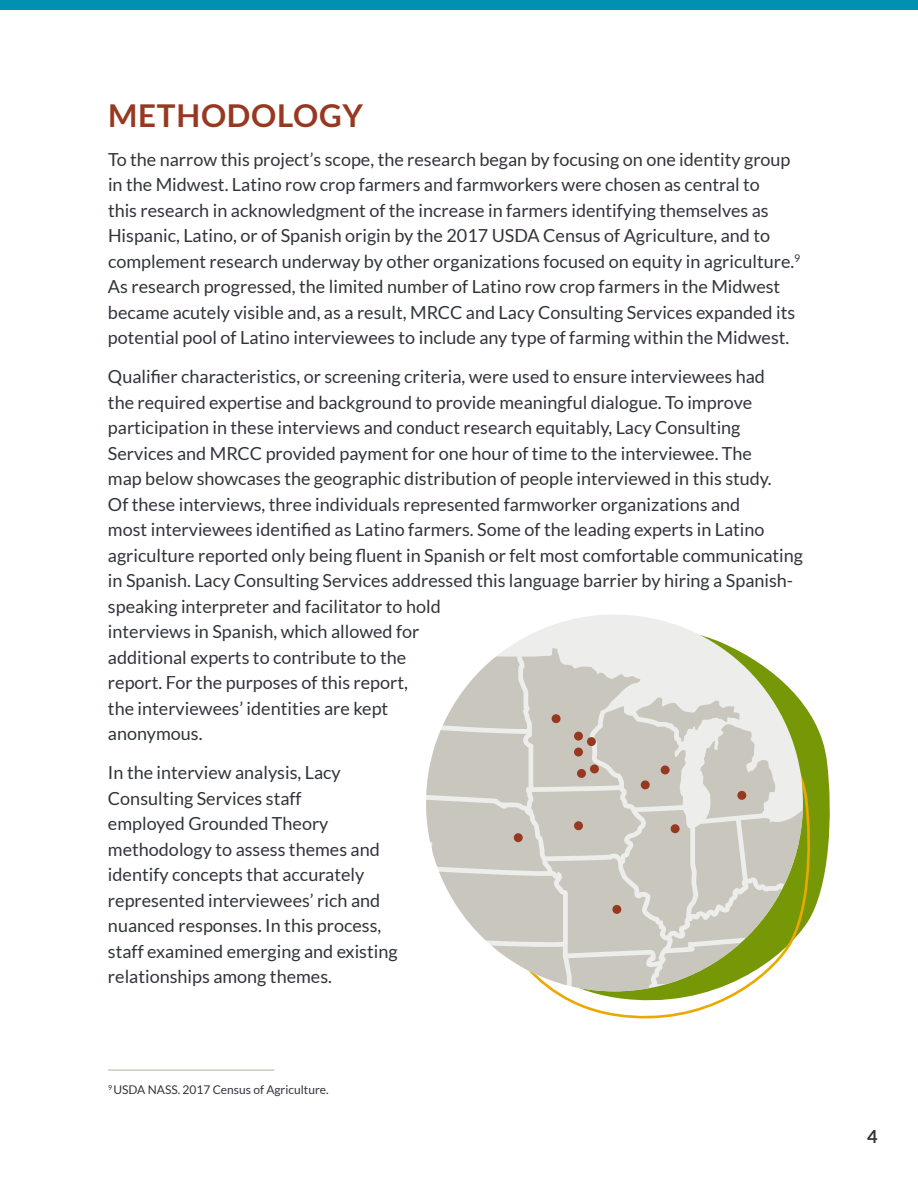
<style>
.page{position:relative;width:918px;height:1188px;background:#fff}
.page>*{position:absolute;margin:0;border:0;box-sizing:border-box;transform-origin:0 0}
.t1{font:700 31.5px "Lato";letter-spacing:.025em;color:#973921}
.t2{font:18px/25.5px "Lato";color:#31353b}
.t3{font:700 18px "Lato";color:#31353b}
.t4{font:12px "Lato";color:#31353b}
</style>
<div class="page">
<div style="left:0;top:0;width:918px;height:9px;background:#0090b3"></div>
<svg style="left:511px;top:621px;width:319px;height:286px"></svg>
<svg style="left:552px;top:673px;width:263px;height:346px"></svg>
<div style="left:426px;top:615px;width:377px;height:376px;background:#edeeec;border-radius:50%"></div>
<svg style="left:426px;top:647px;width:377px;height:344px"></svg>
<div style="left:552px;top:714px;width:9px;height:9px;background:#973921;border-radius:50%"></div>
<div style="left:574px;top:732px;width:9px;height:9px;background:#973921;border-radius:50%"></div>
<div style="left:587px;top:737px;width:9px;height:9px;background:#973921;border-radius:50%"></div>
<div style="left:574px;top:748px;width:9px;height:9px;background:#973921;border-radius:50%"></div>
<div style="left:577px;top:769px;width:9px;height:9px;background:#973921;border-radius:50%"></div>
<div style="left:590px;top:764px;width:9px;height:9px;background:#973921;border-radius:50%"></div>
<div style="left:641px;top:780px;width:9px;height:9px;background:#973921;border-radius:50%"></div>
<div style="left:661px;top:765px;width:9px;height:9px;background:#973921;border-radius:50%"></div>
<div style="left:671px;top:824px;width:9px;height:9px;background:#973921;border-radius:50%"></div>
<div style="left:737px;top:791px;width:9px;height:9px;background:#973921;border-radius:50%"></div>
<div style="left:574px;top:821px;width:9px;height:9px;background:#973921;border-radius:50%"></div>
<div style="left:612px;top:905px;width:9px;height:9px;background:#973921;border-radius:50%"></div>
<div style="left:514px;top:833px;width:9px;height:9px;background:#973921;border-radius:50%"></div>
<hr style="left:108px;top:1070px;width:166px;height:1px;background:#b5af9c">
<h1 class="t1" style="left:108px;top:97px;width:257px">METHODOLOGY</h1>
<p class="t2" style="left:108px;top:146px;width:694px">To the narrow this project’s scope, the research began by focusing on one identity group in the Midwest. Latino row crop farmers and farmworkers were chosen as central to<br>this research in acknowledgment of the increase in farmers identifying themselves as Hispanic, Latino, or of Spanish origin by the 2017 USDA Census of Agriculture, and to complement research underway by other organizations focused on equity in agriculture.<sup>9<br></sup>As research progressed, the limited number of Latino row crop farmers in the Midwest became acutely visible and, as a result, MRCC and Lacy Consulting Services expanded its potential pool of Latino interviewees to include any type of farming within the Midwest.</p>
<p class="t2" style="left:108px;top:364px;width:697px">Qualifier characteristics, or screening criteria, were used to ensure interviewees had<br>the required expertise and background to provide meaningful dialogue. To improve participation in these interviews and conduct research equitably, Lacy Consulting Services and MRCC provided payment for one hour of time to the interviewee. The<br>map below showcases the geographic distribution of people interviewed in this study.<br>Of these interviews, three individuals represented farmworker organizations and<br>most interviewees identified as Latino farmers. Some of the leading experts in Latino agriculture reported only being fluent in Spanish or felt most comfortable communicating in Spanish. Lacy Consulting Services addressed this language barrier by hiring a Spanish&shy;speaking interpreter and facilitator to hold<br>interviews in Spanish, which allowed for<br>additional experts to contribute to the<br>report. For the purposes of this report,<br>the interviewees’ identities are kept<br>anonymous.</p>
<p class="t2" style="left:108px;top:760px;width:291px">In the interview analysis, Lacy<br>Consulting Services staff<br>employed Grounded Theory methodology to assess themes and identify concepts that accurately represented interviewees’ rich and nuanced responses. In this process, staff examined emerging and existing relationships among themes.</p>
<p class="t4" style="left:108px;top:1082px;width:222px"><sup>9</sup> USDA NASS. 2017 Census of Agriculture.</p>
<p class="t3" style="left:867px;top:1127px;width:12px">4</p>
</div>
